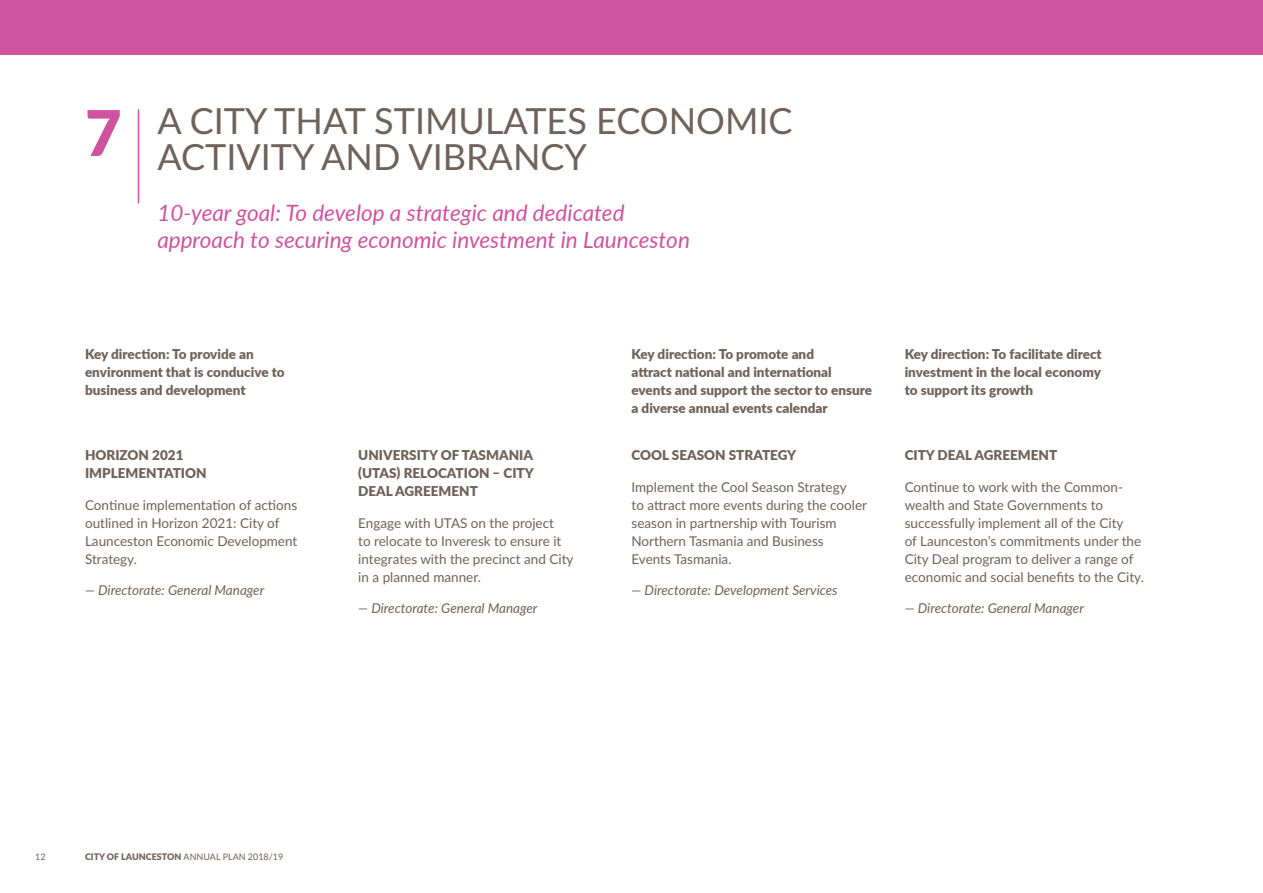
<style>
.page{position:relative;width:1263px;height:893px;background:#fff}
.page>*{position:absolute;margin:0;border:0;box-sizing:border-box;transform-origin:0 0}
.HEAD_2__NO_TOC{font:900 63px "Lato";color:#cf539f}
.HEAD_2{font:36px/36px "Lato";color:#6f625a}
.INTRO{font:italic 22.5px/27px "Lato";color:#cf539f}
.BODY_1{font:13.5px/18px "Lato";color:#6f625a}
.KPI_1{font:900 13.5px/18px "Lato";color:#6f625a}
.KPI_2{font:900 13.5px/18px "Lato";color:#6f625a}
.BODY_Directorate_Cre{font:italic 13.5px "Lato";color:#6f625a}
.t1{font:9px "Lato";color:#6f625a}
.s1{font-weight:900}
</style>
<div class="page">
<div style="left:0;top:0;width:1263px;height:54px;background:#cf539f"></div>
<hr style="left:138px;top:109px;width:1px;height:94px;background:#cf539f">
<hr style="left:1262px;top:0;width:1px;height:54px;background:#60b998">
<p class="HEAD_2__NO_TOC" style="left:85px;top:86px;width:38px">7</p>
<p class="HEAD_2" style="left:157px;top:102px;width:637px">A CITY THAT STIMULATES ECONOMIC<br>ACTIVITY AND VIBRANCY</p>
<p class="INTRO" style="left:157px;top:199px;width:534px">10-year goal: To develop a strategic and dedicated approach to securing economic investment in Launceston</p>
<p class="KPI_1" style="left:85px;top:345px;width:201px">Key direction: To provide an environment that is conducive to business and development</p>
<p class="KPI_1" style="left:631px;top:345px;width:242px">Key direction: To promote and<br>attract national and international events and support the sector to ensure a diverse annual events calendar</p>
<p class="KPI_1" style="left:905px;top:345px;width:199px;text-align:justify">Key direction: To facilitate direct investment in the local economy to support its growth</p>
<p class="KPI_2" style="left:85px;top:446px;width:123px">HORIZON 2021<br>IMPLEMENTATION</p>
<p class="BODY_1" style="left:85px;top:495px;width:214px">Continue implementation of actions outlined in Horizon 2021: City of<br>Launceston Economic Development<br>Strategy.</p>
<p class="BODY_Directorate_Cre" style="left:85px;top:581px;width:181px">— Directorate: General Manager</p>
<p class="KPI_2" style="left:358px;top:446px;width:177px;text-align:justify">UNIVERSITY OF TASMANIA (UTAS) RELOCATION – CITY DEAL AGREEMENT</p>
<p class="BODY_1" style="left:358px;top:513px;width:217px">Engage with UTAS on the project<br>to relocate to Inveresk to ensure it integrates with the precinct and City in a planned manner.</p>
<p class="BODY_Directorate_Cre" style="left:358px;top:599px;width:181px">— Directorate: General Manager</p>
<p class="KPI_2" style="left:631px;top:446px;width:166px">COOL SEASON STRATEGY</p>
<p class="BODY_1" style="left:631px;top:477px;width:237px">Implement the Cool Season Strategy<br>to attract more events during the cooler season in partnership with Tourism<br>Northern Tasmania and Business<br>Events Tasmania.</p>
<p class="BODY_Directorate_Cre" style="left:631px;top:581px;width:208px">— Directorate: Development Services</p>
<p class="KPI_2" style="left:905px;top:446px;width:154px">CITY DEAL AGREEMENT</p>
<p class="BODY_1" style="left:905px;top:477px;width:241px">Continue to work with the Common&shy;wealth and State Governments to successfully implement all of the City<br>of Launceston’s commitments under the City Deal program to deliver a range of economic and social benefits to the City.</p>
<p class="BODY_Directorate_Cre" style="left:905px;top:599px;width:181px">— Directorate: General Manager</p>
<p class="t1" style="left:35px;top:850px;width:12px">12</p>
<p class="t1" style="left:85px;top:850px;width:200px"><span class="s1">CITY OF LAUNCESTON</span> ANNUAL PLAN 2018/19</p>
</div>
